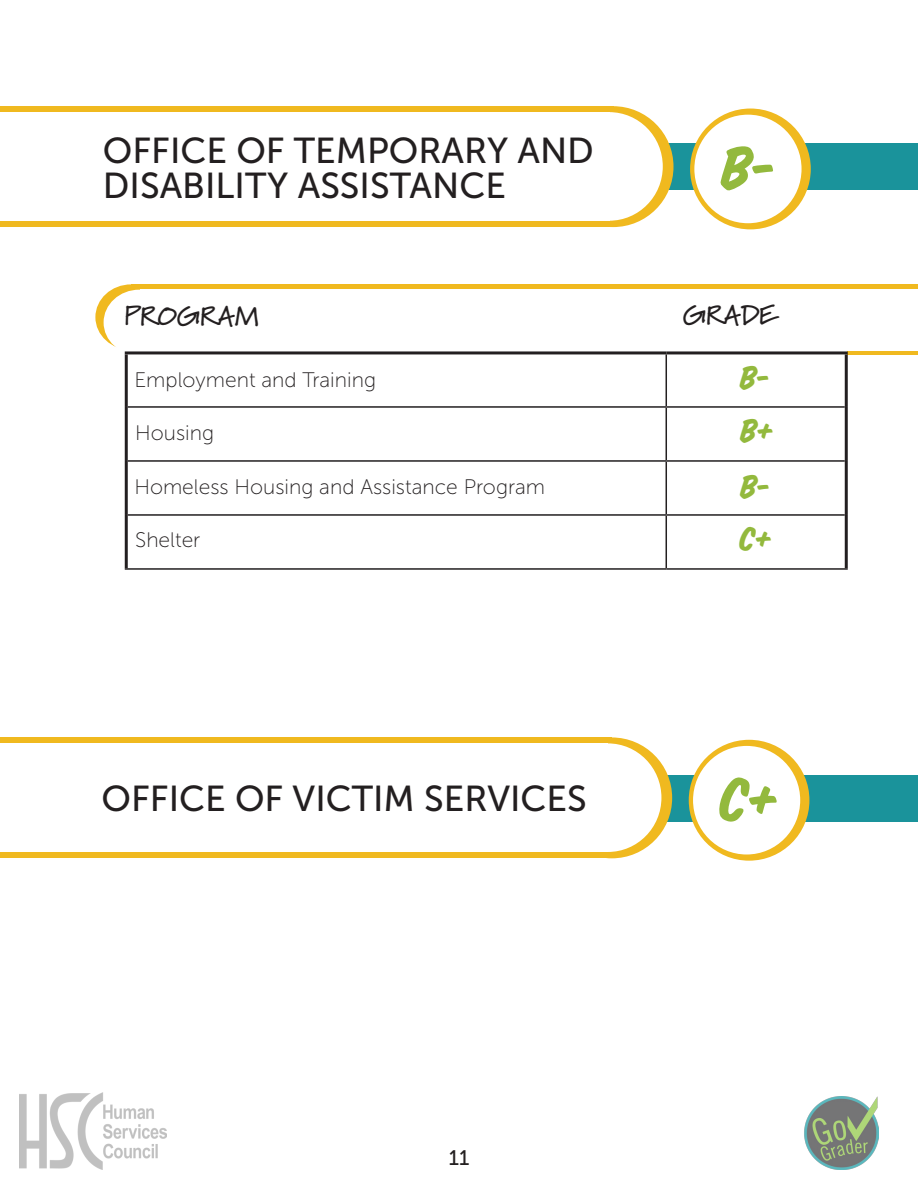
<style>
.page{position:relative;width:918px;height:1188px;background:#fff}
.page>*{position:absolute;margin:0;border:0;box-sizing:border-box;transform-origin:0 0}
.t1{font:66px "House Slant";color:#93b93d}
.t2{font:36px/35px "Museo Sans 500";color:#231f20}
.t3{font:36px "House Slant";color:#93b93d}
.t4{font:700 27px "Marydale";letter-spacing:.01em;color:#231f20}
.t5{font:21px "Museo Sans 100";color:#231f20}
.t6{font:21px "Museo Sans 500";color:#231f20}
</style>
<div class="page">
<img style="left:20px;top:1092px;width:147px;height:78px">
<img style="left:804px;top:1096px;width:74px;height:74px">
<div style="left:46px;top:775px;width:872px;height:47px;background:#1a939b"></div>
<div style="left:0;top:737px;width:612px;height:121px;background:#f0b91f"></div>
<div style="left:551px;top:737px;width:121px;height:121px;background:#f0b91f;border-radius:50%"></div>
<div style="left:0;top:743px;width:608px;height:109px;background:#fff"></div>
<div style="left:554px;top:743px;width:107px;height:109px;background:#fff;border-radius:50%"></div>
<div style="left:689px;top:740px;width:120px;height:121px;background:#f0b91f;border-radius:50%"></div>
<div style="left:693px;top:746px;width:107px;height:109px;background:#fff;border-radius:50%"></div>
<div style="left:47px;top:144px;width:871px;height:46px;background:#1a939b"></div>
<svg style="left:137px;top:284px;width:781px;height:71px;fill:#f0b91f"></svg>
<svg style="left:95px;top:284px;width:72px;height:66px"></svg>
<div style="left:104px;top:290px;width:71px;height:65px;background:#fff;border-radius:50%"></div>
<div style="left:125px;top:351px;width:722px;height:243px;background:#fff"></div>
<hr style="left:666px;top:354px;width:1px;height:52px;background:#231f20">
<hr style="left:128px;top:406px;width:538px;height:2px;background:#231f20">
<hr style="left:666px;top:406px;width:179px;height:2px;background:#231f20">
<hr style="left:666px;top:408px;width:1px;height:52px;background:#231f20">
<hr style="left:128px;top:460px;width:538px;height:2px;background:#231f20">
<hr style="left:666px;top:460px;width:179px;height:2px;background:#231f20">
<hr style="left:666px;top:462px;width:1px;height:52px;background:#231f20">
<hr style="left:128px;top:514px;width:538px;height:2px;background:#231f20">
<hr style="left:666px;top:514px;width:179px;height:2px;background:#231f20">
<hr style="left:666px;top:516px;width:1px;height:52px;background:#231f20">
<hr style="left:125px;top:568px;width:541px;height:2px;background:#231f20">
<hr style="left:666px;top:568px;width:182px;height:2px;background:#231f20">
<hr style="left:125px;top:351px;width:541px;height:3px;background:#231f20">
<hr style="left:125px;top:354px;width:3px;height:53px;background:#231f20">
<hr style="left:666px;top:351px;width:182px;height:3px;background:#231f20">
<hr style="left:845px;top:354px;width:3px;height:53px;background:#231f20">
<hr style="left:125px;top:407px;width:3px;height:54px;background:#231f20">
<hr style="left:845px;top:407px;width:3px;height:54px;background:#231f20">
<hr style="left:125px;top:461px;width:3px;height:54px;background:#231f20">
<hr style="left:845px;top:461px;width:3px;height:54px;background:#231f20">
<hr style="left:125px;top:515px;width:3px;height:53px;background:#231f20">
<hr style="left:845px;top:515px;width:3px;height:53px;background:#231f20">
<div style="left:140px;top:289px;width:778px;height:61px;background:#fff"></div>
<div style="left:0;top:106px;width:613px;height:121px;background:#f0b91f"></div>
<div style="left:553px;top:106px;width:121px;height:121px;background:#f0b91f;border-radius:50%"></div>
<div style="left:0;top:112px;width:609px;height:109px;background:#fff"></div>
<div style="left:556px;top:112px;width:107px;height:109px;background:#fff;border-radius:50%"></div>
<div style="left:690px;top:109px;width:121px;height:120px;background:#f0b91f;border-radius:50%"></div>
<div style="left:694px;top:115px;width:108px;height:108px;background:#fff;border-radius:50%"></div>
<p class="t2" style="left:103px;top:134px;width:493px">OFFICE OF TEMPORARY AND<br>DISABILITY ASSISTANCE</p>
<p class="t1" style="left:721px;top:128px;width:57px">B-</p>
<p class="t4" style="left:124px;top:300px;width:136px">PROGRAM</p>
<p class="t4" style="left:682px;top:299px;width:96px">GRADE</p>
<p class="t5" style="left:134px;top:368px;width:243px">Employment and Training</p>
<p class="t3" style="left:740px;top:356px;width:32px">B-</p>
<p class="t5" style="left:135px;top:422px;width:80px">Housing</p>
<p class="t5" style="left:134px;top:475px;width:412px">Homeless Housing and Assistance Program</p>
<p class="t5" style="left:135px;top:529px;width:67px">Shelter</p>
<p class="t3" style="left:741px;top:409px;width:36px">B+</p>
<p class="t3" style="left:741px;top:464px;width:32px">B-</p>
<p class="t3" style="left:740px;top:517px;width:34px">C+</p>
<p class="t2" style="left:102px;top:781px;width:487px">OFFICE OF VICTIM SERVICES</p>
<p class="t1" style="left:720px;top:759px;width:62px">C+</p>
<p class="t6" style="left:449px;top:1146px;width:22px">11</p>
</div>
